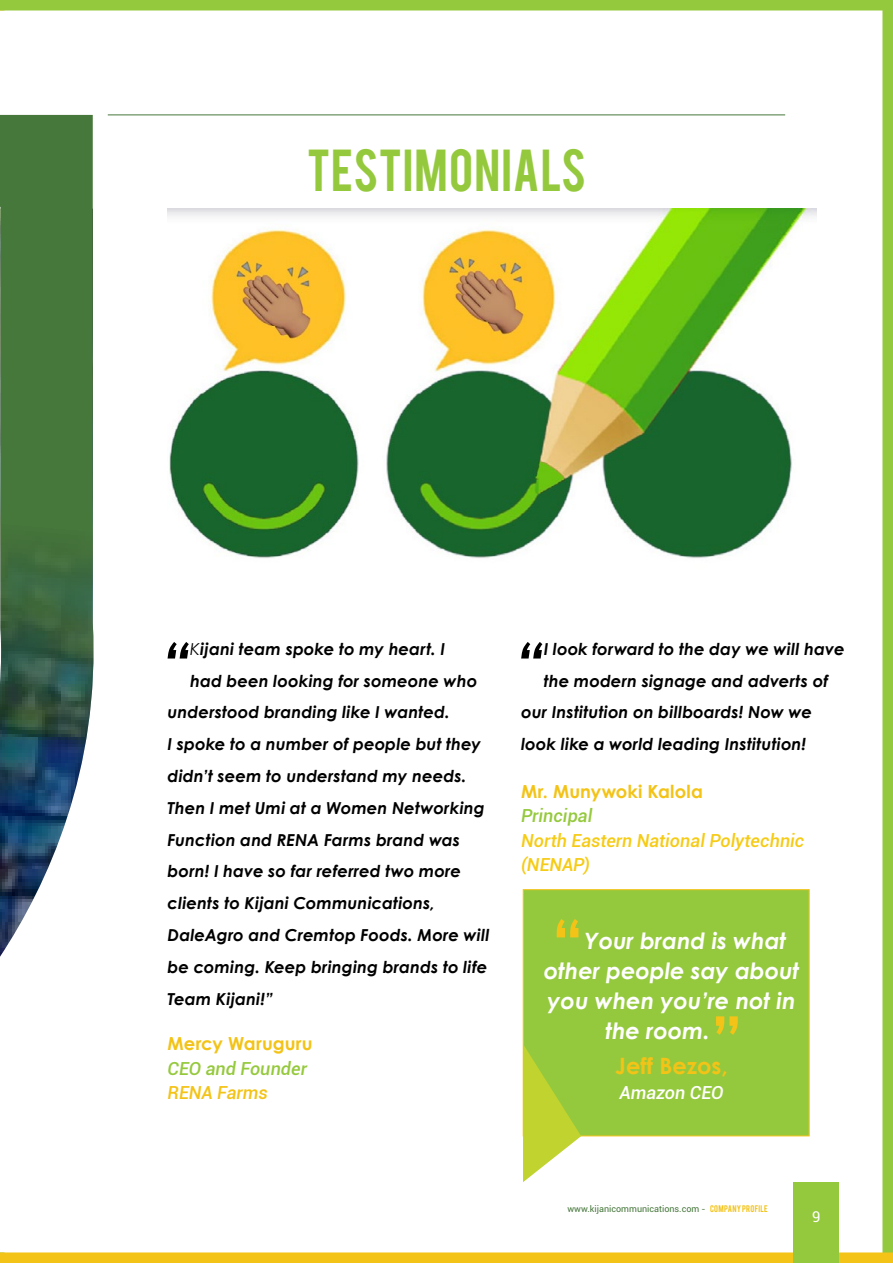
<style>
.page{position:relative;width:893px;height:1263px;background:#fff}
.page>*{position:absolute;margin:0;border:0;box-sizing:border-box;transform-origin:0 0}
.t1{font:italic 700 60.75px "Century Gothic";color:#000}
.t2{font:46.5px "Bebas";letter-spacing:.02em;color:#95c93d}
.t3{font:italic 700 22.5px "Century Gothic";color:#fff}
.t4{font:700 22.5px "Century Gothic";color:#f3c317}
.t5{font:italic 500 18px/24.6px "Roboto";color:#f6cb15}
.t6{font:700 18px "Century Gothic";letter-spacing:.01em;color:#f3c317}
.t7{font:italic 500 18px "Roboto";letter-spacing:.005em;color:#95c93d}
.t8{font:italic 500 18px "Roboto";letter-spacing:-.005em;color:#f3c317}
.t9{font:italic 500 18px "Roboto";color:#fff}
.t10{font:italic 700 16.5px "Century Gothic";letter-spacing:.005em;color:#000}
.t11{font:15px "Roboto";color:#fff}
.t12{font:9px "Roboto";color:#46773b}
.s1{font-weight:400}
.s2{font-family:"Bebas";font-size:7.5px;color:#f3c317}
</style>
<div class="page">
<div style="left:0;top:0;width:893px;height:11px;background:#95c93d"></div>
<div style="left:882px;top:0;width:11px;height:1263px;background:#95c93d"></div>
<div style="left:0;top:1252px;width:893px;height:11px;background:#f3c317"></div>
<div style="left:794px;top:1182px;width:45px;height:81px;background:#95c93d"></div>
<div style="left:523px;top:889px;width:286px;height:247px;background:#95c93d;border:1px solid #f3c317"></div>
<svg style="left:523px;top:1044px;width:58px;height:138px"></svg>
<img style="left:168px;top:209px;width:648px;height:349px">
<svg style="left:0;top:115px;width:94px;height:842px;background:#537a5b"></svg>
<hr style="left:108px;top:115px;width:677px;height:1px;background:#46773b">
<svg style="left:557px;top:919px;width:21px;height:18px"></svg>
<svg style="left:716px;top:1016px;width:22px;height:19px"></svg>
<h2 class="t2" style="left:307px;top:137px;width:281px">TESTIMONIALS</h2>
<h1 class="t1" style="left:161px;top:618px;width:31px">“</h1>
<p class="t10" style="left:190px;top:636px;width:257px"><span class="s1">K</span>ijani team spoke to my heart. I</p>
<p class="t10" style="left:190px;top:668px;width:289px">had been looking for someone who</p>
<p class="t10" style="left:168px;top:700px;width:284px">understood branding like I wanted.</p>
<p class="t10" style="left:168px;top:732px;width:315px">I spoke to a number of people but they</p>
<p class="t10" style="left:168px;top:763px;width:300px">didn’t seem to understand my needs.</p>
<p class="t10" style="left:168px;top:795px;width:319px">Then I met Umi at a Women Networking</p>
<p class="t10" style="left:168px;top:827px;width:294px">Function and RENA Farms brand was</p>
<p class="t10" style="left:168px;top:859px;width:295px">born! I have so far referred two more</p>
<p class="t10" style="left:168px;top:891px;width:269px">clients to Kijani Communications,</p>
<p class="t10" style="left:168px;top:922px;width:323px">DaleAgro and Cremtop Foods. More will</p>
<p class="t10" style="left:168px;top:954px;width:321px">be coming. Keep bringing brands to life</p>
<p class="t10" style="left:168px;top:986px;width:107px">Team Kijani!”</p>
<p class="t6" style="left:168px;top:1030px;width:147px">Mercy Waruguru</p>
<p class="t7" style="left:168px;top:1056px;width:141px">CEO and Founder</p>
<p class="t8" style="left:168px;top:1080px;width:102px">RENA Farms</p>
<h1 class="t1" style="left:514px;top:618px;width:31px">“</h1>
<p class="t10" style="left:544px;top:636px;width:302px">I look forward to the day we will have</p>
<p class="t10" style="left:544px;top:668px;width:286px">the modern signage and adverts of</p>
<p class="t10" style="left:521px;top:700px;width:292px">our Institution on billboards! Now we</p>
<p class="t10" style="left:521px;top:732px;width:287px">look like a world leading Institution!</p>
<p class="t6" style="left:521px;top:778px;width:183px">Mr. Munywoki Kalola</p>
<p class="t7" style="left:521px;top:803px;width:73px">Principal</p>
<p class="t5" style="left:521px;top:827px;width:285px">North Eastern National Polytechnic (NENAP)</p>
<h3 class="t3" style="left:585px;top:924px;width:203px">Your brand is what</h3>
<h3 class="t3" style="left:544px;top:954px;width:257px">other people say about</h3>
<h3 class="t3" style="left:548px;top:984px;width:249px">you when you’re not in</h3>
<h3 class="t3" style="left:605px;top:1014px;width:106px">the room.</h3>
<h3 class="t4" style="left:615px;top:1049px;width:114px">Jeff Bezos,</h3>
<p class="t9" style="left:619px;top:1080px;width:106px">Amazon CEO</p>
<p class="t12" style="left:567px;top:1202px;width:202px">www.kijanicommunications.com - <span class="s2">COMPANY PROFILE</span></p>
<p class="t11" style="left:812px;top:1206px;width:10px">9</p>
</div>
